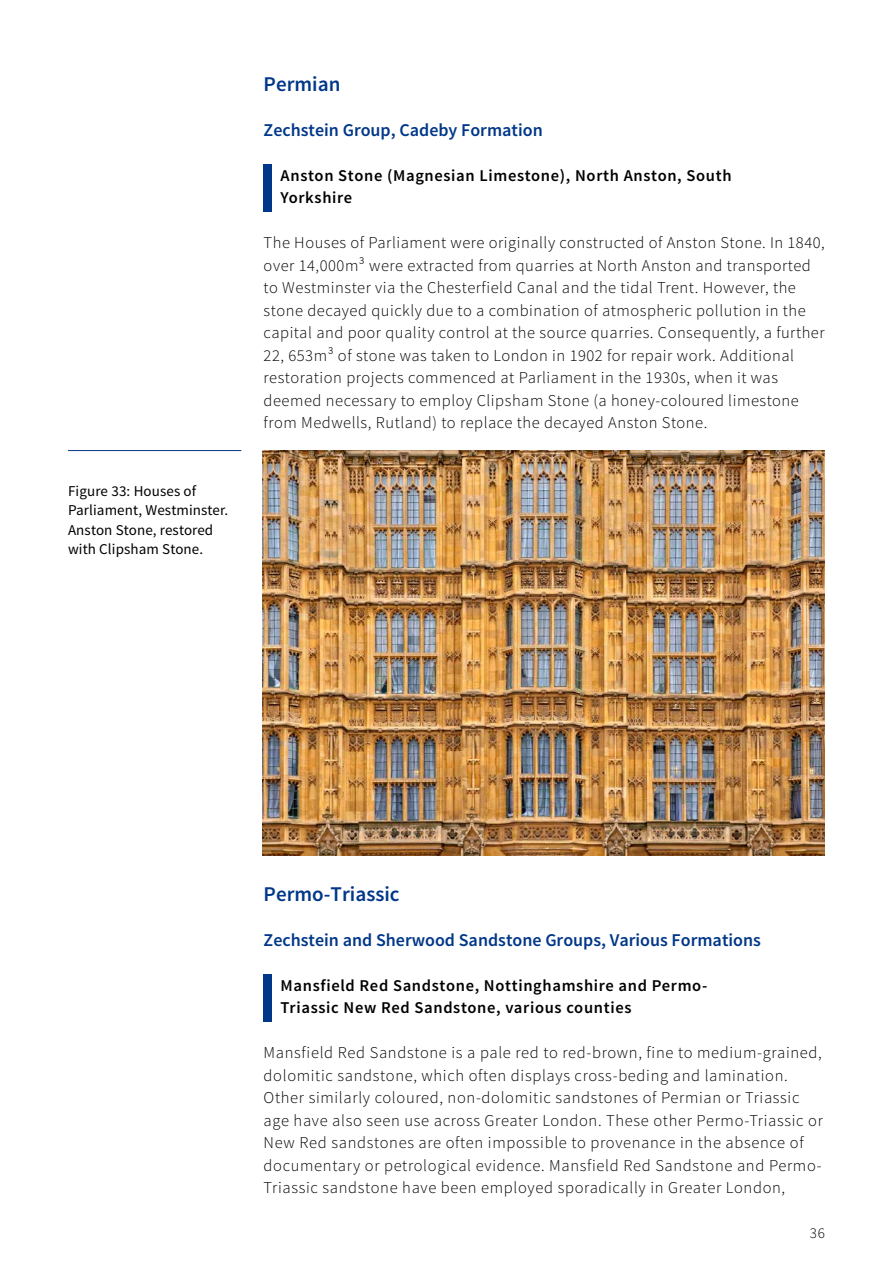
<style>
.page{position:relative;width:893px;height:1263px;background:#fff}
.page>*{position:absolute;margin:0;border:0;box-sizing:border-box;transform-origin:0 0}
.Heading_1{font:600 21px "Source Sans Pro";color:#003788}
.Heading_2{font:600 18px "Source Sans Pro";color:#003788}
.Body_text{font:300 16.5px/22.5px "Source Sans Pro";letter-spacing:.03em;color:#000}
.Emphasis_Stone_type{font:600 16.5px/22.5px "Source Sans Pro";letter-spacing:.04em;color:#000}
.t1{font:15px/19.5px "Source Sans Pro";letter-spacing:.005em;color:#000}
.t2{font:300 15px "Source Sans Pro";color:#000}
</style>
<div class="page">
<div style="left:264px;top:164px;width:8px;height:47px;background:#003788"></div>
<hr style="left:68px;top:450px;width:173px;height:1px;background:#003788">
<img style="left:263px;top:451px;width:562px;height:405px">
<div style="left:264px;top:974px;width:8px;height:47px;background:#003788"></div>
<p class="t1" style="left:68px;top:481px;width:162px">Figure 33: Houses of<br>Parliament, Westminster.<br>Anston Stone, restored with Clipsham Stone.</p>
<h1 class="Heading_1" style="left:264px;top:70px;width:78px">Permian</h1>
<h2 class="Heading_2" style="left:264px;top:118px;width:281px">Zechstein Group, Cadeby Formation</h2>
<h3 class="Emphasis_Stone_type" style="left:281px;top:164px;width:452px">Anston Stone (Magnesian Limestone), North Anston, South<br>Yorkshire</h3>
<p class="Body_text" style="left:264px;top:231px;width:563px">The Houses of Parliament were originally constructed of Anston Stone. In 1840, over 14,000m³ were extracted from quarries at North Anston and transported to Westminster via the Chesterfield Canal and the tidal Trent. However, the stone decayed quickly due to a combination of atmospheric pollution in the capital and poor quality control at the source quarries. Consequently, a further 22, 653m³ of stone was taken to London in 1902 for repair work. Additional restoration projects commenced at Parliament in the 1930s, when it was deemed necessary to employ Clipsham Stone (a honey-coloured limestone from Medwells, Rutland) to replace the decayed Anston Stone.</p>
<h1 class="Heading_1" style="left:264px;top:880px;width:137px">Permo-Triassic</h1>
<h2 class="Heading_2" style="left:264px;top:928px;width:499px">Zechstein and Sherwood Sandstone Groups, Various Formations</h2>
<h3 class="Emphasis_Stone_type" style="left:281px;top:974px;width:428px">Mansfield Red Sandstone, Nottinghamshire and Permo-<br>Triassic New Red Sandstone, various counties</h3>
<p class="Body_text" style="left:264px;top:1041px;width:561px">Mansfield Red Sandstone is a pale red to red-brown, fine to medium-grained, dolomitic sandstone, which often displays cross-beding and lamination.<br>Other similarly coloured, non-dolomitic sandstones of Permian or Triassic age have also seen use across Greater London. These other Permo-Triassic or New Red sandstones are often impossible to provenance in the absence of documentary or petrological evidence. Mansfield Red Sandstone and Permo-Triassic sandstone have been employed sporadically in Greater London,</p>
<p class="t2" style="left:810px;top:1224px;width:16px">36</p>
</div>
